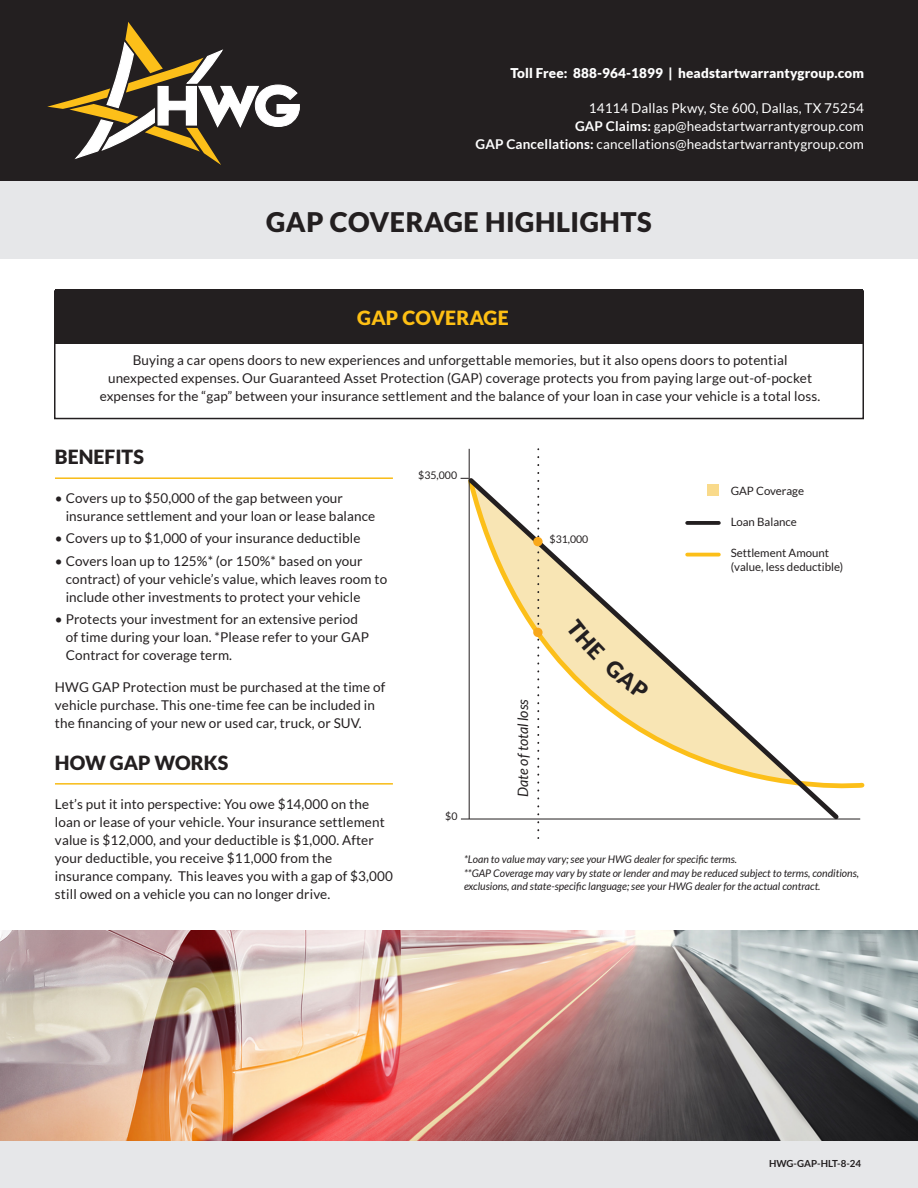
<style>
.page{position:relative;width:918px;height:1188px;background:#fff}
.page>*{position:absolute;margin:0;border:0;box-sizing:border-box;transform-origin:0 0}
.t1{font:900 27px "Lato";letter-spacing:.02em;color:#231f20}
.t2{font:900 19.5px "Lato";color:#231f20}
.t3{font:900 19.5px "Lato";letter-spacing:.01em;color:#fdbf14}
.t4{font:italic 14.4px "Lato";color:#231f20}
.t5{font:13.5px/18px "Lato";letter-spacing:.01em;color:#231f20}
.t6{font:13.5px/18px "Lato";letter-spacing:.01em;color:#fff;text-align:right}
.t7{font:900 13.5px "Lato";letter-spacing:.01em;color:#fff}
.t8{font:11.4px/13.8px "Lato";color:#231f20}
.t9{font:italic 10.5px/13.5px "Lato";color:#231f20}
.t10{font:10.5px "Lato";color:#231f20}
.t11{font:700 9.75px "Lato";color:#231f20}
.s1{font-weight:700}
</style>
<div class="page">
<div style="left:0;top:0;width:918px;height:184px;background:#231f20"></div>
<div style="left:0;top:1140px;width:918px;height:48px;background:#e6e7e9"></div>
<div style="left:0;top:181px;width:918px;height:78px;background:#e6e7e9"></div>
<hr style="left:55px;top:477px;width:338px;height:2px;background:#f8bb15">
<hr style="left:55px;top:783px;width:338px;height:2px;background:#f8bb15">
<img style="left:0;top:931px;width:918px;height:209px">
<svg style="left:47px;top:22px;width:253px;height:143px"></svg>
<svg style="left:537px;top:457px;width:2px;height:382px"></svg>
<svg style="left:464px;top:474px;width:379px;height:350px"></svg>
<div style="left:533px;top:537px;width:10px;height:9px;background:#f8a81b;border-radius:50%"></div>
<div style="left:533px;top:628px;width:10px;height:9px;background:#f8a81b;border-radius:50%"></div>
<hr style="left:469px;top:449px;width:1px;height:370px;background:#231f20">
<hr style="left:461px;top:819px;width:399px;height:1px;background:#231f20">
<div style="left:56px;top:289px;width:807px;height:54px;background:#231f20"></div>
<div style="left:54px;top:290px;width:810px;height:129px;border:2px solid #231f20"></div>
<svg style="left:566px;top:618px;width:84px;height:82px;background:#f2e0b2"></svg>
<p class="t7" style="left:510px;top:65px;width:355px">Toll Free: 888-964-1899 | headstartwarrantygroup.com</p>
<p class="t6" style="left:589px;top:99px;width:277px">14114 Dallas Pkwy, Ste 600, Dallas, TX 75254</p>
<p class="t6" style="left:476px;top:117px;width:390px"><span class="s1">GAP Claims:</span> gap@headstartwarrantygroup.com<br><span class="s1">GAP Cancellations:</span> cancellations@headstartwarrantygroup.com</p>
<p class="t1" style="left:266px;top:206px;width:387px">GAP COVERAGE HIGHLIGHTS</p>
<p class="t3" style="left:357px;top:306px;width:153px">GAP COVERAGE</p>
<p class="t5" style="left:100px;top:351px;width:722px;text-align:center">Buying a car opens doors to new experiences and unforgettable memories, but it also opens doors to potential unexpected expenses. Our Guaranteed Asset Protection (GAP) coverage protects you from paying large out-of-pocket expenses for the “gap” between your insurance settlement and the balance of your loan in case your vehicle is a total loss.</p>
<p class="t2" style="left:55px;top:445px;width:90px">BENEFITS</p>
<p class="t5" style="left:66px;top:489px;width:311px;text-indent:-11px">• Covers up to $50,000 of the gap between your insurance settlement and your loan or lease balance</p>
<p class="t5" style="left:55px;top:529px;width:307px">• Covers up to $1,000 of your insurance deductible</p>
<p class="t5" style="left:66px;top:552px;width:323px;text-indent:-11px">• Covers loan up to 125%* (or 150%* based on your contract) of your vehicle’s value, which leaves room to include other investments to protect your vehicle</p>
<p class="t5" style="left:66px;top:610px;width:305px;text-indent:-11px">• Protects your investment for an extensive period of time during your loan. *Please refer to your GAP<br>Contract for coverage term.</p>
<p class="t5" style="left:55px;top:678px;width:332px">HWG GAP Protection must be purchased at the time of vehicle purchase. This one-time fee can be included in the financing of your new or used car, truck, or SUV.</p>
<p class="t2" style="left:55px;top:751px;width:175px">HOW GAP WORKS</p>
<p class="t5" style="left:55px;top:795px;width:339px">Let’s put it into perspective: You owe $14,000 on the loan or lease of your vehicle. Your insurance settlement value is $12,000, and your deductible is $1,000. After your deductible, you receive $11,000 from the insurance company. This leaves you with a gap of $3,000 still owed on a vehicle you can no longer drive.</p>
<p class="t10" style="left:418px;top:470px;width:40px">$35,000</p>
<p class="t10" style="left:550px;top:534px;width:40px">$31,000</p>
<p class="t10" style="left:445px;top:810px;width:14px">$0</p>
<p class="t4" style="left:515px;top:797px;width:99px;rotate:-90deg">Date of total loss</p>
<p class="t8" style="left:731px;top:484px;width:75px">GAP Coverage</p>
<p class="t8" style="left:731px;top:515px;width:68px">Loan Balance</p>
<p class="t8" style="left:731px;top:546px;width:114px">Settlement Amount (value, less deductible)</p>
<p class="t9" style="left:464px;top:853px;width:275px">*Loan to value may vary; see your HWG dealer for specific terms.</p>
<p class="t9" style="left:464px;top:866px;width:397px">**GAP Coverage may vary by state or lender and may be reduced subject to terms, conditions, exclusions, and state-specific language; see your HWG dealer for the actual contract.</p>
<p class="t11" style="left:769px;top:1157px;width:94px">HWG-GAP-HLT-8-24</p>
</div>
